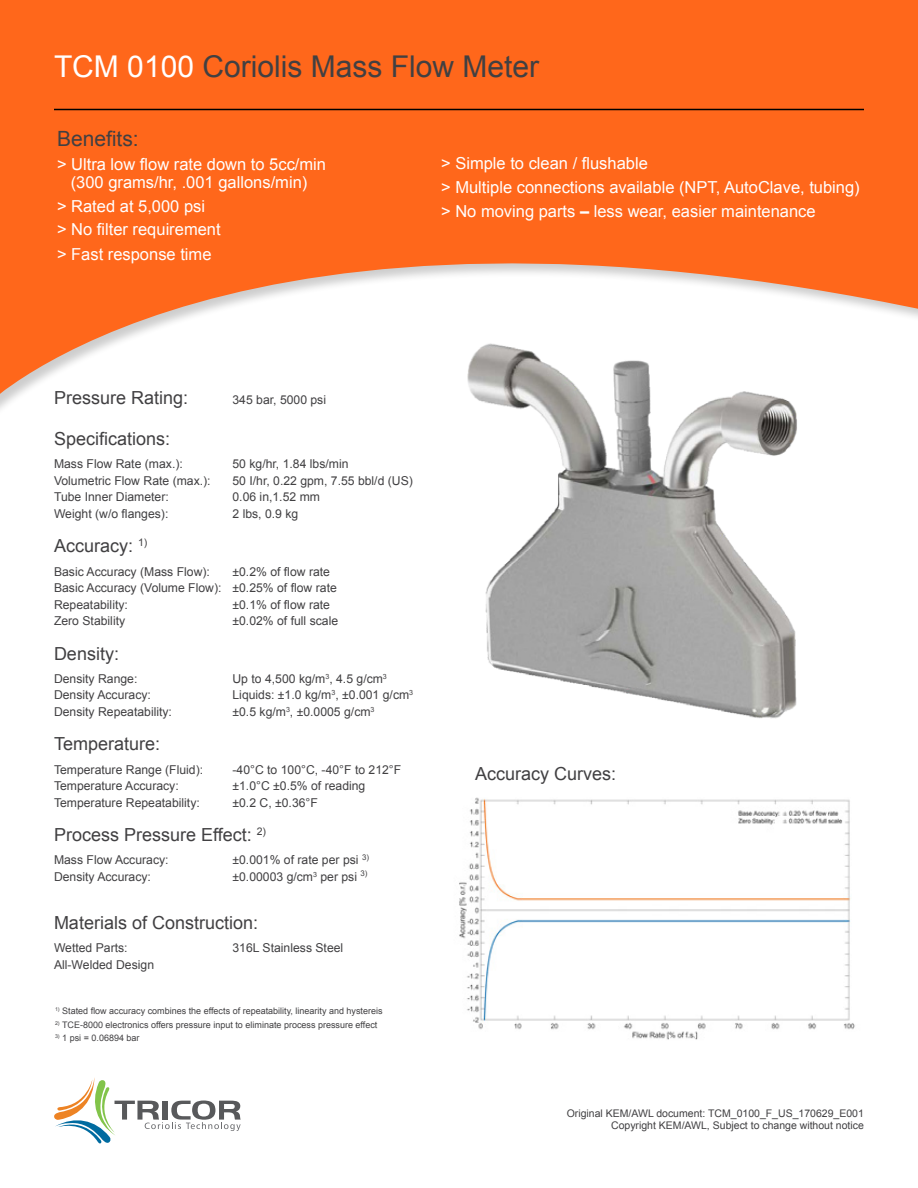
<style>
.page{position:relative;width:918px;height:1188px;background:#fff}
.page>*{position:absolute;margin:0;border:0;box-sizing:border-box;transform-origin:0 0}
.t1{font:30px "Arial";color:#414042}
.t2{font:21px "Arial";color:#414042}
.t3{font:18px "Arial";color:#414042}
.t4{font:16.5px/24px "Arial";color:#fff}
.t5{font:12.15px/16.5px "Arial";color:#414042}
.t6{font:10.5px/12px "Arial";color:#414042;text-align:right}
.t7{font:9px "Arial";color:#414042}
.s1{color:#fff}
.s2{font-weight:700}
</style>
<div class="page">
<svg style="left:0;top:0;width:918px;height:405px;fill:#ff671b"></svg>
<hr style="left:54px;top:109px;width:810px;height:1px;background:#000">
<svg style="left:54px;top:1078px;width:187px;height:66px"></svg>
<img style="left:459px;top:797px;width:396px;height:243px">
<img style="left:401px;top:335px;width:464px;height:384px">
<h1 class="t1" style="left:54px;top:47px;width:487px"><span class="s1">TCM 0100</span> Coriolis Mass Flow Meter</h1>
<h2 class="t2" style="left:57px;top:124px;width:83px">Benefits:</h2>
<h3 class="t4" style="left:57px;top:156px;width:271px;line-height:18px;text-align:center">&gt; Ultra low flow rate down to 5cc/min (300 grams/hr, .001 gallons/min)</h3>
<h3 class="t4" style="left:57px;top:194px;width:165px">&gt; Rated at 5,000 psi<br>&gt; No filter requirement &gt; Fast response time</h3>
<h3 class="t4" style="left:441px;top:152px;width:420px">&gt; Simple to clean / flushable<br>&gt; Multiple connections available (NPT, AutoClave, tubing) &gt; No moving parts <span class="s2">–</span> less wear, easier maintenance</h3>
<h3 class="t3" style="left:54px;top:386px;width:136px">Pressure Rating:</h3>
<p class="t5" style="left:232px;top:391px;width:95px">345 bar, 5000 psi</p>
<h3 class="t3" style="left:54px;top:427px;width:118px">Specifications:</h3>
<p class="t5" style="left:54px;top:456px;width:130px">Mass Flow Rate (max.):</p>
<p class="t5" style="left:233px;top:456px;width:118px">50 kg/hr, 1.84 lbs/min</p>
<p class="t5" style="left:54px;top:472px;width:158px">Volumetric Flow Rate (max.):</p>
<p class="t5" style="left:233px;top:472px;width:182px">50 I/hr, 0.22 gpm, 7.55 bbl/d (US)</p>
<p class="t5" style="left:54px;top:489px;width:116px">Tube Inner Diameter:</p>
<p class="t5" style="left:233px;top:489px;width:89px">0.06 in,1.52 mm</p>
<p class="t5" style="left:54px;top:505px;width:116px">Weight (w/o flanges):</p>
<p class="t5" style="left:233px;top:505px;width:67px">2 lbs, 0.9 kg</p>
<h3 class="t3" style="left:54px;top:534px;width:95px">Accuracy: <sup>1)</sup></h3>
<p class="t5" style="left:54px;top:563px;width:157px">Basic Accuracy (Mass Flow):</p>
<p class="t5" style="left:54px;top:563px;width:284px;text-indent:179px">±0.2% of flow rate<br>Basic Accuracy (Volume Flow): ±0.25% of flow rate<br>Repeatability:</p>
<p class="t5" style="left:233px;top:596px;width:99px">±0.1% of flow rate</p>
<p class="t5" style="left:54px;top:613px;width:73px">Zero Stability</p>
<p class="t5" style="left:233px;top:613px;width:107px">±0.02% of full scale</p>
<h3 class="t3" style="left:54px;top:641px;width:67px">Density:</h3>
<p class="t5" style="left:54px;top:670px;width:85px">Density Range:</p>
<p class="t5" style="left:233px;top:670px;width:156px">Up to 4,500 kg/m<sup>3</sup>, 4.5 g/cm<sup>3</sup></p>
<p class="t5" style="left:54px;top:687px;width:98px">Density Accuracy:</p>
<p class="t5" style="left:233px;top:687px;width:182px">Liquids: ±1.0 kg/m<sup>3</sup>, ±0.001 g/cm<sup>3</sup></p>
<p class="t5" style="left:54px;top:703px;width:120px">Density Repeatability:</p>
<p class="t5" style="left:233px;top:703px;width:144px">±0.5 kg/m<sup>3</sup>, ±0.0005 g/cm<sup>3</sup></p>
<h3 class="t3" style="left:54px;top:732px;width:108px">Temperature:</h3>
<p class="t5" style="left:54px;top:761px;width:151px">Temperature Range (Fluid):</p>
<p class="t5" style="left:233px;top:761px;width:170px">-40°C to 100°C, -40°F to 212°F</p>
<p class="t5" style="left:54px;top:778px;width:126px">Temperature Accuracy:</p>
<p class="t5" style="left:233px;top:778px;width:134px">±1.0°C ±0.5% of reading</p>
<p class="t5" style="left:54px;top:794px;width:147px">Temperature Repeatability:</p>
<p class="t5" style="left:233px;top:794px;width:87px">±0.2 C, ±0.36°F</p>
<h3 class="t3" style="left:54px;top:823px;width:214px">Process Pressure Effect: <sup>2)</sup></h3>
<p class="t5" style="left:54px;top:852px;width:116px">Mass Flow Accuracy:</p>
<p class="t5" style="left:233px;top:852px;width:138px">±0.001% of rate per psi <sup>3)</sup></p>
<p class="t5" style="left:54px;top:868px;width:98px">Density Accuracy:</p>
<p class="t5" style="left:233px;top:868px;width:137px">±0.00003 g/cm<sup>3</sup> per psi <sup>3)</sup></p>
<h3 class="t3" style="left:54px;top:911px;width:206px">Materials of Construction:</h3>
<p class="t5" style="left:54px;top:940px;width:75px">Wetted Parts:</p>
<p class="t5" style="left:233px;top:940px;width:112px">316L Stainless Steel</p>
<p class="t5" style="left:54px;top:956px;width:102px">All-Welded Design</p>
<p class="t7" style="left:55px;top:1005px;width:329px"><sup>1)</sup> Stated flow accuracy combines the effects of repeatability, linearity and hystereis</p>
<p class="t7" style="left:55px;top:1019px;width:324px"><sup>2)</sup> TCE-8000 electronics offers pressure input to eliminate process pressure effect</p>
<p class="t7" style="left:55px;top:1032px;width:86px"><sup>3)</sup> 1 psi = 0.06894 bar</p>
<h3 class="t3" style="left:475px;top:762px;width:143px">Accuracy Curves:</h3>
<p class="t6" style="left:567px;top:1107px;width:299px">Original KEM/AWL document: TCM_0100_F_US_170629_E001<br>Copyright KEM/AWL, Subject to change without notice</p>
</div>
